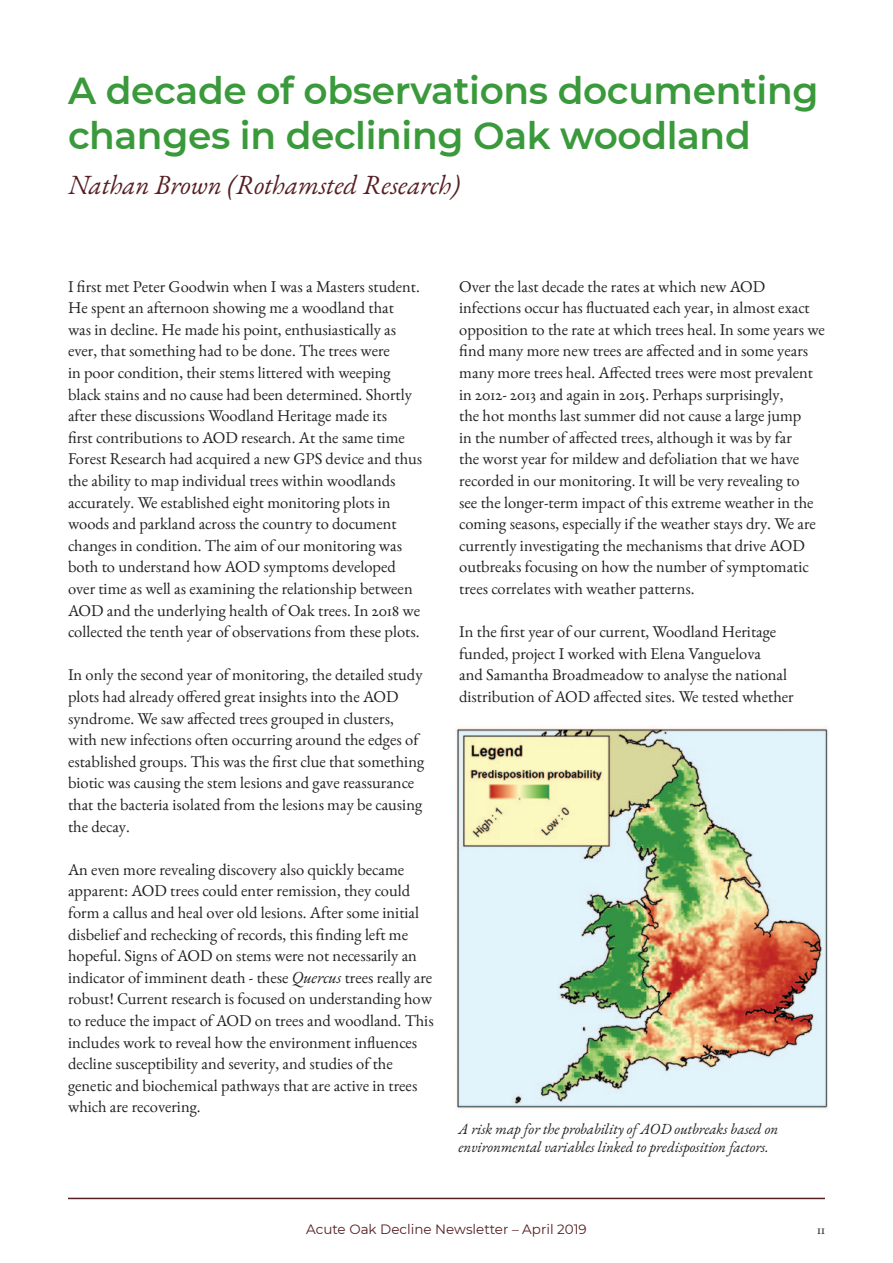
<style>
.page{position:relative;width:893px;height:1263px;background:#fff}
.page>*{position:absolute;margin:0;border:0;box-sizing:border-box;transform-origin:0 0}
.t1{font:600 37.5px/45px "Montserrat";letter-spacing:-.01em;color:#3a9a3b}
.t2{font:italic 27px "EB Garamond";color:#551f22}
.t3{font:16.5px/21.6px "EB Garamond";color:#231f20}
.t4{font:italic 15px/18px "EB Garamond";color:#231f20}
.t5{font:13.5px "Montserrat";color:#551f22}
.t6{font:13.5px "EB Garamond";color:#231f20}
.s1{font-style:italic}
</style>
<div class="page">
<hr style="left:68px;top:1198px;width:757px;height:1px;background:#551f22">
<img style="left:456px;top:727px;width:372px;height:382px">
<h1 class="t1" style="left:68px;top:66px;width:752px">A decade of observations documenting changes in declining Oak woodland</h1>
<h2 class="t2" style="left:68px;top:167px;width:393px">Nathan Brown (Rothamsted Research)</h2>
<p class="t3" style="left:68px;top:275px;width:356px">I first met Peter Goodwin when I was a Masters student.<br>He spent an afternoon showing me a woodland that<br>was in decline. He made his point, enthusiastically as ever, that something had to be done. The trees were<br>in poor condition, their stems littered with weeping black stains and no cause had been determined. Shortly after these discussions Woodland Heritage made its<br>first contributions to AOD research. At the same time Forest Research had acquired a new GPS device and thus the ability to map individual trees within woodlands accurately. We established eight monitoring plots in woods and parkland across the country to document changes in condition. The aim of our monitoring was both to understand how AOD symptoms developed over time as well as examining the relationship between AOD and the underlying health of Oak trees. In 2018 we collected the tenth year of observations from these plots.</p>
<p class="t3" style="left:68px;top:664px;width:358px">In only the second year of monitoring, the detailed study plots had already offered great insights into the AOD syndrome. We saw affected trees grouped in clusters, with new infections often occurring around the edges of established groups. This was the first clue that something biotic was causing the stem lesions and gave reassurance that the bacteria isolated from the lesions may be causing the decay.</p>
<p class="t3" style="left:68px;top:858px;width:367px">An even more revealing discovery also quickly became apparent: AOD trees could enter remission, they could form a callus and heal over old lesions. After some initial disbelief and rechecking of records, this finding left me hopeful. Signs of AOD on stems were not necessarily an indicator of imminent death - these <span class="s1">Quercus</span> trees really are robust! Current research is focused on understanding how to reduce the impact of AOD on trees and woodland. This includes work to reveal how the environment influences decline susceptibility and severity, and studies of the genetic and biochemical pathways that are active in trees which are recovering.</p>
<p class="t3" style="left:459px;top:275px;width:367px">Over the last decade the rates at which new AOD infections occur has fluctuated each year, in almost exact opposition to the rate at which trees heal. In some years we find many more new trees are affected and in some years many more trees heal. Affected trees were most prevalent in 2012- 2013 and again in 2015. Perhaps surprisingly,<br>the hot months last summer did not cause a large jump<br>in the number of affected trees, although it was by far<br>the worst year for mildew and defoliation that we have recorded in our monitoring. It will be very revealing to<br>see the longer-term impact of this extreme weather in the coming seasons, especially if the weather stays dry. We are currently investigating the mechanisms that drive AOD outbreaks focusing on how the number of symptomatic trees correlates with weather patterns.</p>
<p class="t3" style="left:459px;top:620px;width:336px">In the first year of our current, Woodland Heritage funded, project I worked with Elena Vanguelova<br>and Samantha Broadmeadow to analyse the national distribution of AOD affected sites. We tested whether</p>
<p class="t4" style="left:458px;top:1120px;width:321px">A risk map for the probability of AOD outbreaks based on environmental variables linked to predisposition factors.</p>
<p class="t5" style="left:306px;top:1220px;width:282px">Acute Oak Decline Newsletter – April 2019</p>
<p class="t6" style="left:817px;top:1219px;width:9px">11</p>
</div>
